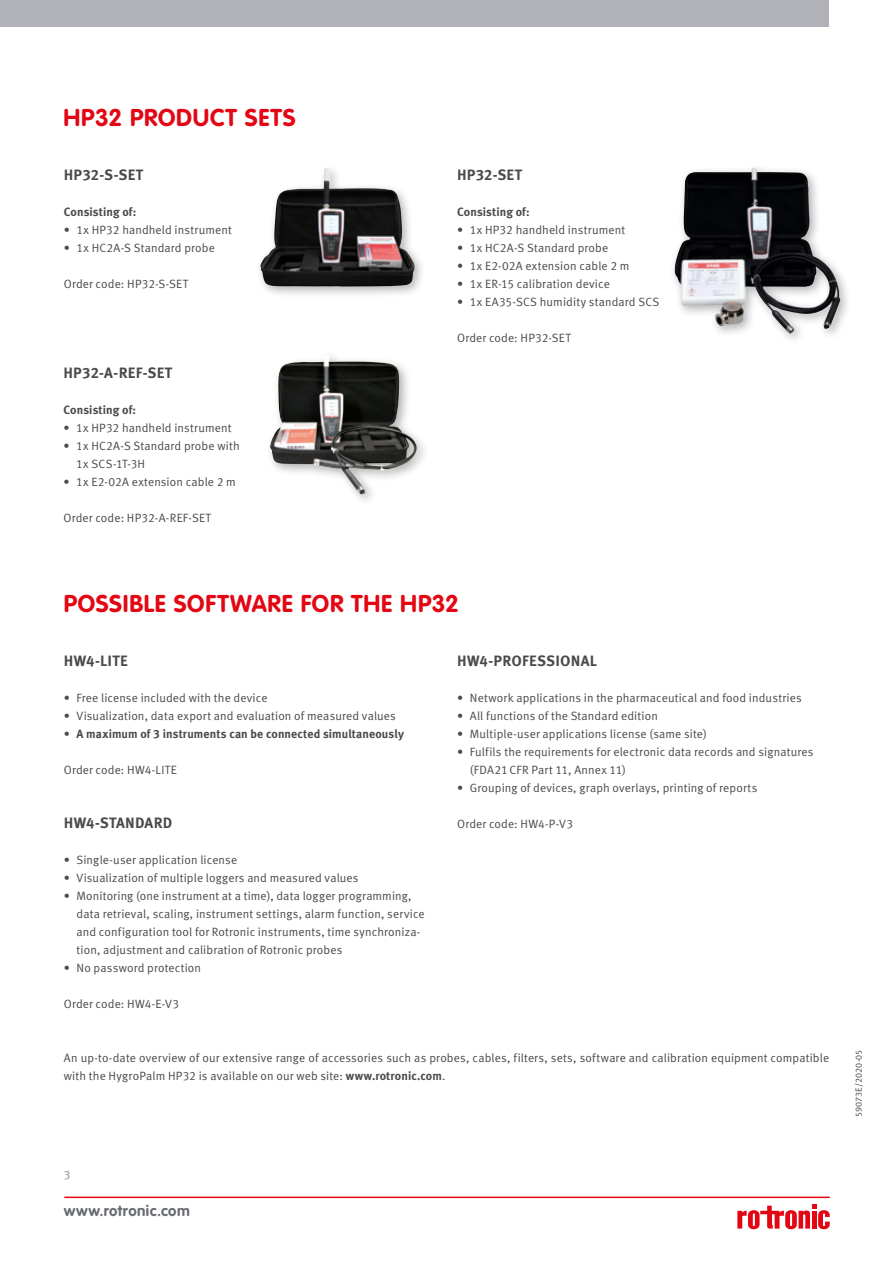
<style>
.page{position:relative;width:893px;height:1263px;background:#fff}
.page>*{position:absolute;margin:0;border:0;box-sizing:border-box;transform-origin:0 0}
.t1{font:700 24px "VAG Rounded LT";letter-spacing:.03em;color:#e30613}
.t2{font:15px "Meta Bold LF Caps";letter-spacing:.01em;color:#4a4a49}
.t3{font:700 15px "VAG Rounded";letter-spacing:.03em;color:#696c71}
.t4{font:12px/18px "Meta Normal LF";letter-spacing:.01em;color:#4a4a49}
.t5{font:12px "Meta Bold LF";letter-spacing:.01em;color:#4a4a49}
.t6{font:12px "Meta Normal LF";color:#878787}
.t7{font:9px "Meta Normal LF";letter-spacing:.01em;color:#4a4a49}
.s1{font-family:"Meta Normal LF"}
.s2{font-family:"Meta Bold LF"}
</style>
<div class="page">
<hr style="left:64px;top:1196px;width:766px;height:2px;background:#e30613">
<svg style="left:737px;top:1204px;width:93px;height:25px"></svg>
<div style="left:0;top:0;width:829px;height:26px;background:#b0b2b7"></div>
<div style="left:255px;top:163px;width:172px;height:136px;background:#000;opacity:.3"></div>
<img style="left:260px;top:168px;width:155px;height:118px">
<img style="left:270px;top:355px;width:147px;height:140px">
<div style="left:669px;top:163px;width:183px;height:182px;background:#000;opacity:.3"></div>
<img style="left:674px;top:168px;width:80px;height:138px">
<h1 class="t1" style="left:64px;top:103px;width:234px">HP32 PRODUCT SETS</h1>
<p class="t2" style="left:64px;top:165px;width:81px">HP32-S-SET</p>
<p class="t5" style="left:64px;top:204px;width:74px">Consisting of:</p>
<p class="t4" style="left:64px;top:221px;width:169px">• 1x HP32 handheld instrument</p>
<p class="t4" style="left:64px;top:239px;width:153px">• 1x HC2A-S Standard probe</p>
<p class="t4" style="left:64px;top:275px;width:126px">Order code: HP32-S-SET</p>
<p class="t2" style="left:64px;top:363px;width:110px">HP32-A-REF-SET</p>
<p class="t5" style="left:64px;top:402px;width:74px">Consisting of:</p>
<p class="t4" style="left:64px;top:419px;width:169px">• 1x HP32 handheld instrument</p>
<p class="t4" style="left:76px;top:437px;width:165px;text-indent:-13px">• 1x HC2A-S Standard probe with<br>1x SCS-1T-3H</p>
<p class="t4" style="left:64px;top:473px;width:174px">• 1x E2-02A extension cable 2 m</p>
<p class="t4" style="left:64px;top:509px;width:149px">Order code: HP32-A-REF-SET</p>
<p class="t2" style="left:457px;top:165px;width:67px">HP32-SET</p>
<p class="t5" style="left:457px;top:204px;width:74px">Consisting of:</p>
<p class="t4" style="left:457px;top:221px;width:169px">• 1x HP32 handheld instrument</p>
<p class="t4" style="left:457px;top:239px;width:153px">• 1x HC2A-S Standard probe</p>
<p class="t4" style="left:457px;top:257px;width:174px">• 1x E2-02A extension cable 2 m</p>
<p class="t4" style="left:457px;top:275px;width:154px">• 1x ER-15 calibration device</p>
<p class="t4" style="left:457px;top:293px;width:204px">• 1x EA35-SCS humidity standard SCS</p>
<p class="t4" style="left:457px;top:329px;width:115px">Order code: HP32-SET</p>
<h1 class="t1" style="left:64px;top:589px;width:397px">POSSIBLE SOFTWARE FOR THE HP32</h1>
<p class="t2" style="left:64px;top:651px;width:66px">HW4-LITE</p>
<p class="t4" style="left:64px;top:689px;width:205px">• Free license included with the device</p>
<p class="t4" style="left:64px;top:707px;width:334px">• Visualization, data export and evaluation of measured values</p>
<p class="t5" style="left:64px;top:726px;width:342px"><span class="s1">•</span> A maximum of 3 instruments can be connected simultaneously</p>
<p class="t4" style="left:64px;top:761px;width:115px">Order code: HW4-LITE</p>
<p class="t2" style="left:64px;top:813px;width:110px">HW4-STANDARD</p>
<p class="t4" style="left:64px;top:851px;width:175px">• Single-user application license</p>
<p class="t4" style="left:64px;top:869px;width:296px">• Visualization of multiple loggers and measured values</p>
<p class="t4" style="left:77px;top:887px;width:350px;text-indent:-13px">• Monitoring (one instrument at a time), data logger programming, data retrieval, scaling, instrument settings, alarm function, service and configuration tool for Rotronic instruments, time synchroniza&shy;tion, adjustment and calibration of Rotronic probes</p>
<p class="t4" style="left:64px;top:959px;width:139px">• No password protection</p>
<p class="t4" style="left:64px;top:995px;width:117px">Order code: HW4-E-V3</p>
<p class="t2" style="left:457px;top:651px;width:141px">HW4-PROFESSIONAL</p>
<p class="t4" style="left:457px;top:689px;width:346px">• Network applications in the pharmaceutical and food industries</p>
<p class="t4" style="left:457px;top:707px;width:202px">• All functions of the Standard edition</p>
<p class="t4" style="left:457px;top:725px;width:251px">• Multiple-user applications license (same site)</p>
<p class="t4" style="left:470px;top:743px;width:345px;text-indent:-13px">• Fulfils the requirements for electronic data records and signatures (FDA21CFR Part 11, Annex 11)</p>
<p class="t4" style="left:457px;top:779px;width:302px">• Grouping of devices, graph overlays, printing of reports</p>
<p class="t4" style="left:457px;top:815px;width:117px">Order code: HW4-P-V3</p>
<p class="t4" style="left:64px;top:1049px;width:767px">An up-to-date overview of our extensive range of accessories such as probes, cables, filters, sets, software and calibration equipment compatible with the HygroPalm HP32 is available on our web site: <span class="s2">www.rotronic.com</span>.</p>
<p class="t6" style="left:64px;top:1168px;width:8px">3</p>
<p class="t3" style="left:64px;top:1202px;width:128px">www.rotronic.com</p>
<p class="t7" style="left:853px;top:1117px;width:69px;rotate:-90deg">59073E/2020-05</p>
</div>
